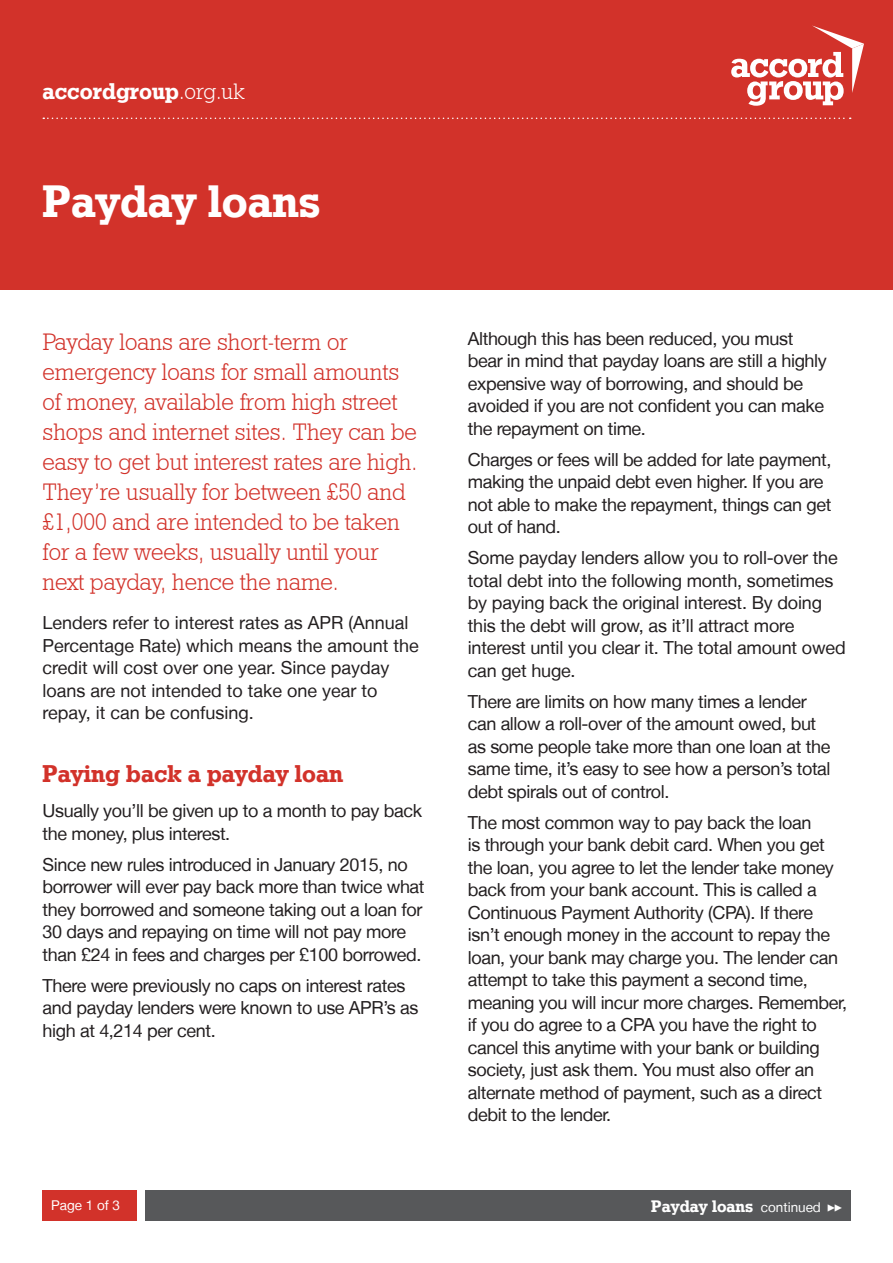
<style>
.page{position:relative;width:893px;height:1263px;background:#fff}
.page>*{position:absolute;margin:0;border:0;box-sizing:border-box;transform-origin:0 0}
.t1{font:45px "Geometric Slab 712 BT Bold A";color:#fff}
.t2{font:24px/30px "Geometric Slab 712 BT Light A";color:#d2322a}
.t3{font:24px "Geometric Slab 712 BT Bold A";color:#d2322a}
.t4{font:22.5px "Geometric Slab 712 BT Bold A";color:#fff}
.t5{font:18px/22.5px "Helvetica Neue LT";letter-spacing:-.02em;color:#231f20}
.t6{font:18px/22.5px "Helvetica Neue LT";color:#231f20}
.t7{font:16.5px "Geometric Slab 712 BT Bold A";color:#fff}
.t8{font:13.5px "Helvetica Neue LT";color:#fff}
.s1{font-family:"Geometric Slab 712 BT Light A"}
.s2{font-family:"Helvetica Neue LT";font-size:13.5px}
</style>
<div class="page">
<div style="left:0;top:0;width:893px;height:290px;background:#d2322a"></div>
<svg style="left:731px;top:26px;width:133px;height:80px"></svg>
<svg style="left:43px;top:118px;width:808px;height:1px"></svg>
<div style="left:43px;top:1190px;width:94px;height:30px;background:#d2322a"></div>
<div style="left:145px;top:1190px;width:705px;height:30px;background:#57585a"></div>
<p class="t4" style="left:43px;top:77px;width:203px">accordgroup<span class="s1">.org.uk</span></p>
<h1 class="t1" style="left:43px;top:174px;width:280px">Payday loans</h1>
<p class="t2" style="left:43px;top:326px;width:376px">Payday loans are short-term or emergency loans for small amounts of money, available from high street shops and internet sites. They can be easy to get but interest rates are high.<br>They’re usually for between £50 and £1,000 and are intended to be taken for a few weeks, usually until your next payday, hence the name.</p>
<p class="t6" style="left:43px;top:612px;width:378px">Lenders refer to interest rates as APR (Annual Percentage Rate) which means the amount the credit will cost over one year. Since payday loans are not intended to take one year to repay, it can be confusing.</p>
<h2 class="t3" style="left:43px;top:759px;width:302px">Paying back a payday loan</h2>
<p class="t5" style="left:43px;top:799px;width:381px">Usually you’ll be given up to a month to pay back the money, plus interest.</p>
<p class="t5" style="left:43px;top:853px;width:384px">Since new rules introduced in January 2015, no borrower will ever pay back more than twice what they borrowed and someone taking out a loan for 30 days and repaying on time will not pay more than £24 in fees and charges per £100 borrowed.</p>
<p class="t5" style="left:43px;top:974px;width:377px">There were previously no caps on interest rates and payday lenders were known to use APR’s as high at 4,214 per cent.</p>
<p class="t5" style="left:468px;top:327px;width:361px">Although this has been reduced, you must bear in mind that payday loans are still a highly expensive way of borrowing, and should be avoided if you are not confident you can make the repayment on time.</p>
<p class="t5" style="left:468px;top:448px;width:365px">Charges or fees will be added for late payment, making the unpaid debt even higher. If you are not able to make the repayment, things can get out of hand.</p>
<p class="t5" style="left:468px;top:546px;width:379px">Some payday lenders allow you to roll-over the total debt into the following month, sometimes by paying back the original interest. By doing this the debt will grow, as it’ll attract more interest until you clear it. The total amount owed can get huge.</p>
<p class="t5" style="left:468px;top:690px;width:364px">There are limits on how many times a lender can allow a roll-over of the amount owed, but as some people take more than one loan at the same time, it’s easy to see how a person’s total debt spirals out of control.</p>
<p class="t5" style="left:468px;top:811px;width:381px">The most common way to pay back the loan<br>is through your bank debit card. When you get the loan, you agree to let the lender take money back from your bank account. This is called a Continuous Payment Authority (CPA). If there isn’t enough money in the account to repay the loan, your bank may charge you. The lender can attempt to take this payment a second time, meaning you will incur more charges. Remember, if you do agree to a CPA you have the right to cancel this anytime with your bank or building society, just ask them. You must also offer an alternate method of payment, such as a direct debit to the lender.</p>
<p class="t8" style="left:51px;top:1197px;width:71px">Page 1 of 3</p>
<p class="t7" style="left:651px;top:1196px;width:171px">Payday loans <span class="s2">continued</span></p>
</div>
